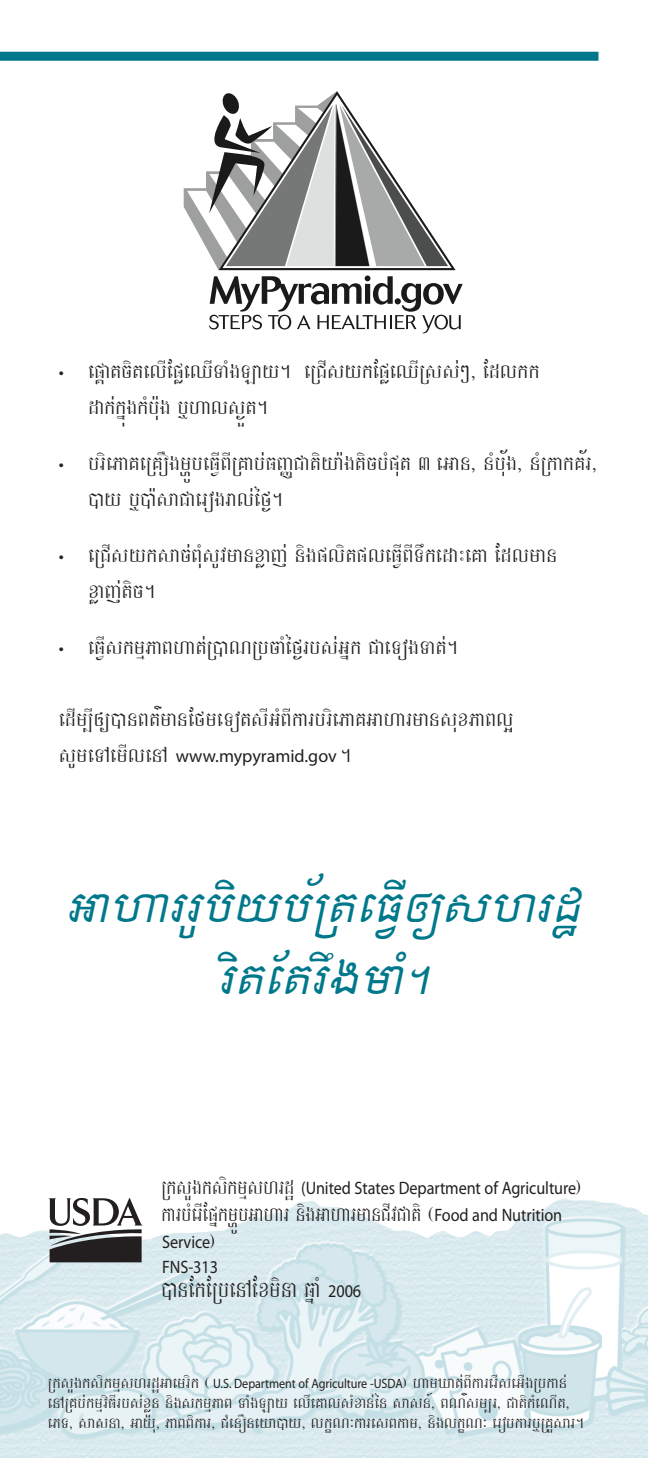
<style>
.page{position:relative;width:648px;height:1458px;background:#fff}
.page>*{position:absolute;margin:0;border:0;box-sizing:border-box;transform-origin:0 0}
.t1{font:italic 40.5px/72px "Khek Anlongvill";color:#00788b}
.t2{font:20.25px "Khek Sangker";letter-spacing:-.005em;color:#231f20;scale:.9 1}
.t3{font:18px/36px "Khek Sangker";color:#231f20}
.t4{font:18px/27px "Khek Sangker";color:#231f20;scale:.9 1}
.t5{font:18px "Myriad Pro";letter-spacing:-.005em;color:#231f20;scale:.9 1}
.t6{font:13.5px/20.2px "Khek Sangker";color:#231f20}
.s1{font-family:"Myriad Pro"}
.s2{font-family:"Khek Sangker"}
.s3{font-family:"Myriad Pro";font-size:18px}
</style>
<div class="page">
<img style="left:0;top:1198px;width:648px;height:260px">
<svg style="left:49px;top:1198px;width:94px;height:64px"></svg>
<svg style="left:184px;top:91px;width:264px;height:179px"></svg>
<svg style="left:209px;top:276px;width:254px;height:57px"></svg>
<div style="left:0;top:52px;width:598px;height:9px;background:#00788b"></div>
<p class="t3" style="left:89px;top:353px;width:453px;text-indent:-30px"><span class="s1">•</span> EP¶ATCITELIEPÂEQITAMGLAY. E¨CISYKEPÂEQI¨SS’@, EDLKK<br>DAK’K~¬GKMB”UG ÉHALS©ÇT.</p>
<p class="t3" style="left:89px;top:446px;width:511px;text-indent:-30px"><span class="s1">•</span> BRIEPAKE¨KOGMÚÈBEFÃIBI¨KAB’FJÏCATIYA”GTICBMPUT 3 EGAN, NMB&amp;UG, NM¨KAKK&amp;R,<br>VY ÉV”SACAEROGRAL’«F©.</p>
<p class="t3" style="left:89px;top:538px;width:471px;text-indent:-30px"><span class="s1">•</span> E¨CISYKSAC’BUMSUVMANXÂAJ’ NIGPLITPLEFÃIBITWKEDAHEKA EDLMAN<br>XÂAJ’TIC.</p>
<p class="t3" style="left:59px;top:630px;width:402px"><span class="s1">•</span> EFÃISKMΜPABHAT’¨VN¨BCAM«F©RBS’G~K CAETOGTAT’.</p>
<p class="t3" style="left:60px;top:702px;width:467px">EDIMºI[VNBTÁMANEFMETOTSIGMBIKARBRIEPAKGAHARMANSUXPABLÍ<br>SUMETAEMILENA <span class="s1">www.mypyramid.gov</span> .</p>
<p class="t1" style="left:219px;top:872px;width:393px;text-indent:-152px">GAHARRUBIYB&amp;¨TEFÃI[SHRD½<br>RITETRWGMAM.</p>
<p class="t5" style="left:162px;top:1178px;width:469px"><span class="s2">¨KSYGKSIKMΜSHRD½</span>(United States Department of Agriculture<span class="s2">)</span></p>
<p class="t4" style="left:162px;top:1201px;width:446px">KARBMERIEP~KMÚÈBGAHAR NIGGAHARMANCIVCATI(<span class="s1">Food and Nutrition<br>Service</span>)</p>
<p class="t5" style="left:162px;top:1257px;width:64px">FNS-313</p>
<p class="t2" style="left:162px;top:1279px;width:223px">VNEKE¨BENAEXMINA Q~AM<span class="s3">2006</span></p>
<p class="t6" style="left:49px;top:1373px;width:537px">¨KSYGKSIKMΜSHRD½GAEMRIK ( <span class="s1">U.S. Department of Agriculture -USDA</span>) HAMXAT’BIKARERISEGIG¨BKAN’<br>ENA¨KB’KMΜVIFIRBS’XÂÇN NIGSKMΜPAB TAMGLAY ELIEKALSMXAN’«N SASN_, BNÁSMºR, CATIKMENIT,<br>EPT, SASNA, GAYU, PABBIKAR, CMENONEYAVY, LKÅN:KARESBKAM, NIGLKÅN: EROBKARÉ¨KYSAR.</p>
</div>
